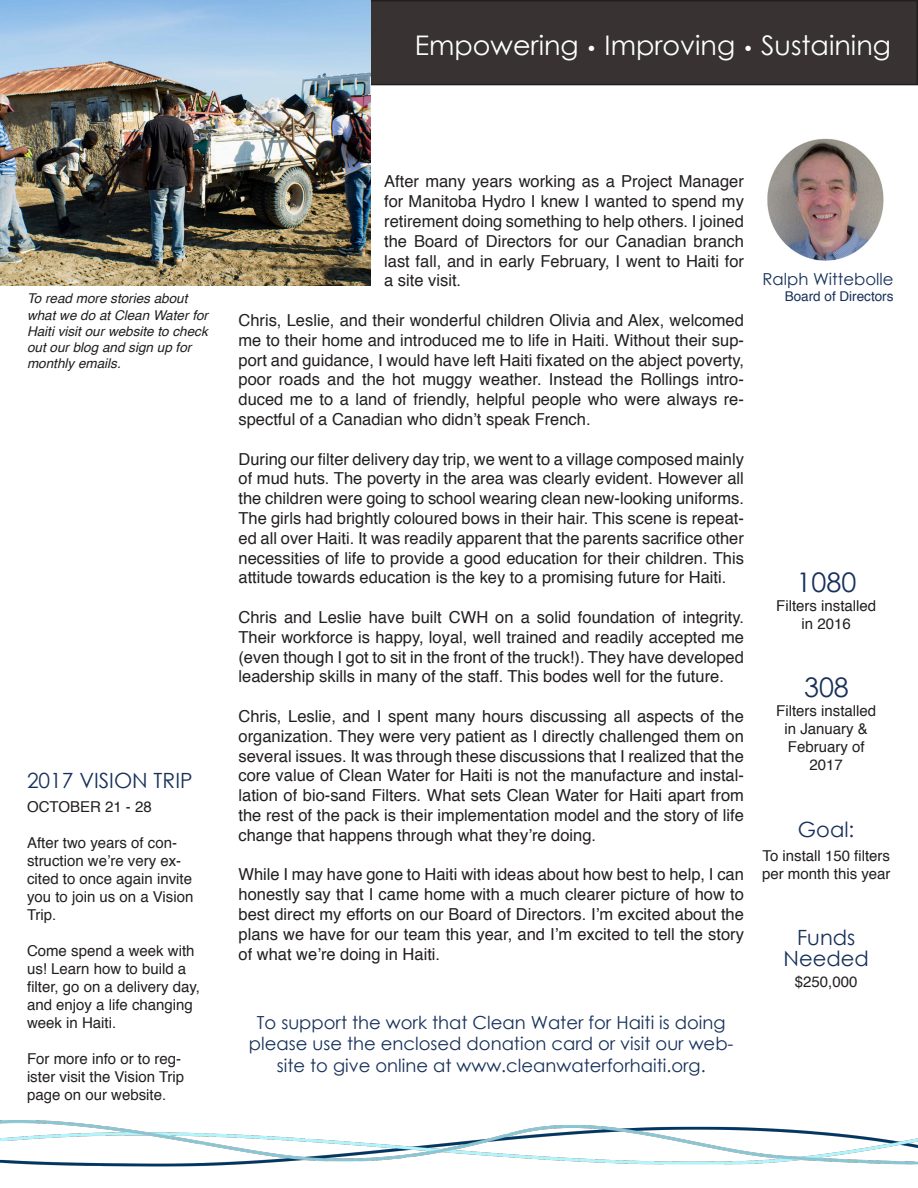
<style>
.page{position:relative;width:918px;height:1188px;background:#fff}
.page>*{position:absolute;margin:0;border:0;box-sizing:border-box;transform-origin:0 0}
.t1{font:27px "Century Gothic";color:#fff}
.t2{font:27px "Century Gothic";color:#17315a}
.t3{font:21px "Century Gothic";color:#17315a}
.t4{font:18px/21.6px "Century Gothic";color:#17315a;text-align:center}
.t5{font:16.5px/19.8px "Helvetica";color:#231f20;text-align:justify}
.t6{font:16.5px "Century Gothic";color:#17315a}
.t7{font:15px/18px "Helvetica";color:#231f20}
.t8{font:italic 13.5px/16.2px "Helvetica";color:#231f20}
.t9{font:13.5px "Helvetica";color:#17315a}
.s1{font-size:18px}
</style>
<div class="page">
<div style="left:1px;top:1px;width:916px;height:84px;background:#383232"></div>
<div style="left:0;top:0;width:918px;height:85px;border:2px solid #231f20"></div>
<img style="left:767px;top:138px;width:117px;height:123px">
<img style="left:0;top:1120px;width:918px;height:47px">
<img style="left:0;top:0;width:371px;height:285px">
<p class="t1" style="left:415px;top:26px;width:478px">Empowering <span class="s1">•</span> Improving <span class="s1">•</span> Sustaining</p>
<p class="t8" style="left:27px;top:291px;width:183px">To read more stories about what we do at Clean Water for<br>Haiti visit our website to check out our blog and sign up for monthly emails.</p>
<p class="t3" style="left:27px;top:766px;width:167px">2017 VISION TRIP</p>
<p class="t7" style="left:27px;top:798px;width:126px">OCTOBER 21 - 28</p>
<p class="t7" style="left:27px;top:834px;width:168px">After two years of con&shy;struction we’re very ex&shy;cited to once again invite you to join us on a Vision<br>Trip.</p>
<p class="t7" style="left:27px;top:942px;width:175px">Come spend a week with us! Learn how to build a filter, go on a delivery day, and enjoy a life changing week in Haiti.</p>
<p class="t7" style="left:27px;top:1050px;width:159px">For more info or to reg&shy;ister visit the Vision Trip page on our website.</p>
<p class="t5" style="left:384px;top:172px;width:361px">After many years working as a Project Manager for Manitoba Hydro I knew I wanted to spend my retirement doing something to help others. I joined the Board of Directors for our Canadian branch last fall, and in early February, I went to Haiti for a site visit.</p>
<p class="t5" style="left:238px;top:311px;width:507px">Chris, Leslie, and their wonderful children Olivia and Alex, welcomed me to their home and introduced me to life in Haiti. Without their sup&shy;port and guidance, I would have left Haiti fixated on the abject poverty, poor roads and the hot muggy weather. Instead the Rollings intro&shy;duced me to a land of friendly, helpful people who were always re&shy;spectful of a Canadian who didn’t speak French.</p>
<p class="t5" style="left:238px;top:449px;width:507px">During our filter delivery day trip, we went to a village composed mainly of mud huts. The poverty in the area was clearly evident. However all the children were going to school wearing clean new-looking uniforms.<br>The girls had brightly coloured bows in their hair. This scene is repeat&shy;ed all over Haiti. It was readily apparent that the parents sacrifice other necessities of life to provide a good education for their children. This attitude towards education is the key to a promising future for Haiti.</p>
<p class="t5" style="left:238px;top:608px;width:507px">Chris and Leslie have built CWH on a solid foundation of integrity.<br>Their workforce is happy, loyal, well trained and readily accepted me (even though I got to sit in the front of the truck!). They have developed leadership skills in many of the staff. This bodes well for the future.</p>
<p class="t5" style="left:238px;top:707px;width:507px">Chris, Leslie, and I spent many hours discussing all aspects of the organization. They were very patient as I directly challenged them on several issues. It was through these discussions that I realized that the core value of Clean Water for Haiti is not the manufacture and instal&shy;lation of bio-sand Filters. What sets Clean Water for Haiti apart from the rest of the pack is their implementation model and the story of life change that happens through what they’re doing.</p>
<p class="t5" style="left:238px;top:865px;width:507px">While I may have gone to Haiti with ideas about how best to help, I can honestly say that I came home with a much clearer picture of how to best direct my efforts on our Board of Directors. I’m excited about the plans we have for our team this year, and I’m excited to tell the story of what we’re doing in Haiti.</p>
<p class="t4" style="left:249px;top:1011px;width:486px">To support the work that Clean Water for Haiti is doing please use the enclosed donation card or visit our web&shy;site to give online at www.cleanwaterforhaiti.org.</p>
<p class="t6" style="left:763px;top:267px;width:132px">Ralph Wittebolle</p>
<p class="t9" style="left:785px;top:286px;width:110px">Board of Directors</p>
<p class="t2" style="left:797px;top:563px;width:61px">1080</p>
<p class="t7" style="left:776px;top:597px;width:102px;text-align:center">Filters installed in 2016</p>
<p class="t2" style="left:804px;top:668px;width:46px">308</p>
<p class="t7" style="left:776px;top:703px;width:102px;text-align:center">Filters installed in January &amp;<br>February of<br>2017</p>
<p class="t3" style="left:798px;top:815px;width:58px">Goal:</p>
<p class="t7" style="left:762px;top:847px;width:130px">To install 150 filters per month this year</p>
<p class="t3" style="left:797px;top:923px;width:60px">Funds</p>
<p class="t3" style="left:784px;top:944px;width:87px">Needed</p>
<p class="t7" style="left:795px;top:973px;width:64px">$250,000</p>
</div>
